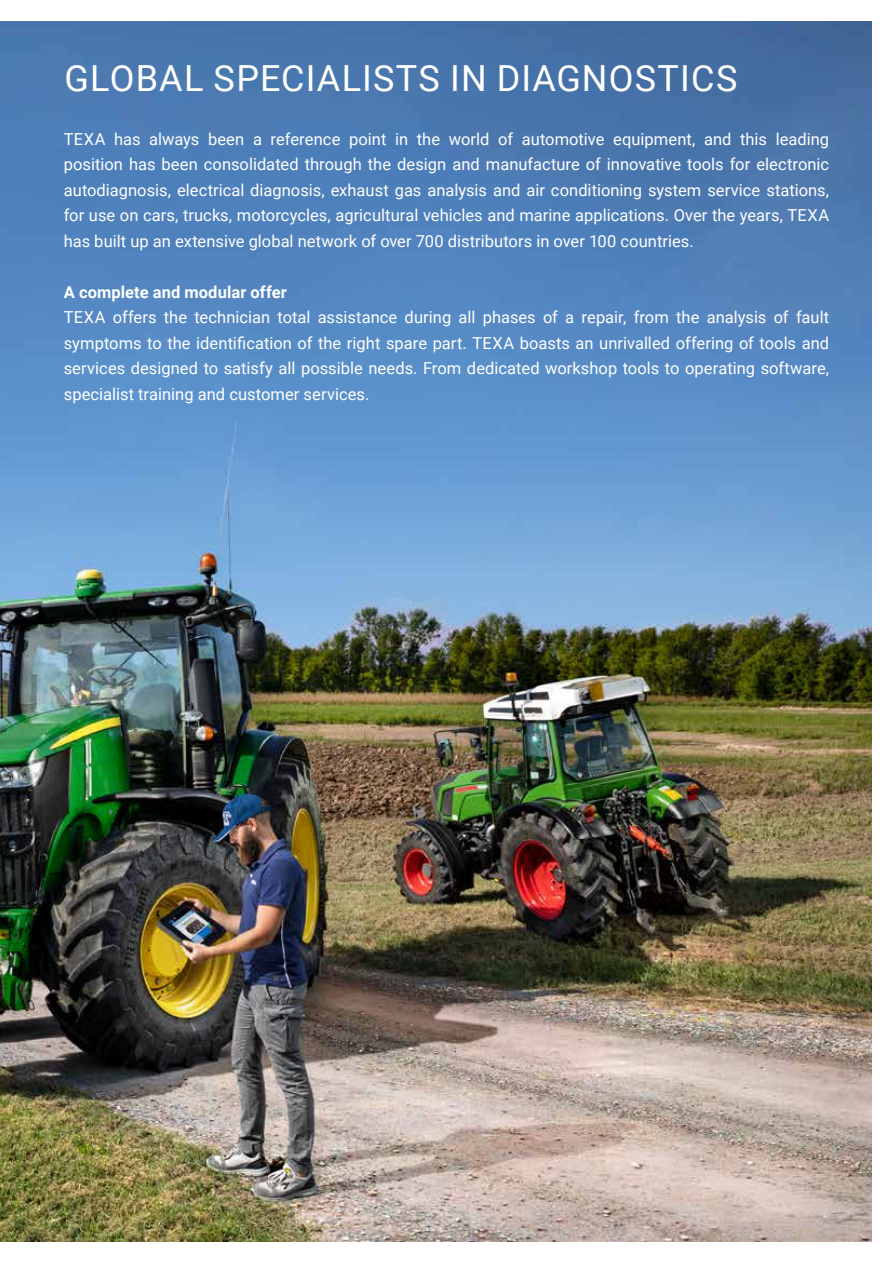
<style>
.page{position:relative;width:893px;height:1263px;background:#fff}
.page>*{position:absolute;margin:0;border:0;box-sizing:border-box;transform-origin:0 0}
.t1{font:36px "Roboto";letter-spacing:.03em;color:#fff}
.t2{font:16.5px/25.5px "Roboto";color:#fff;text-align:justify}
.t3{font:700 16.5px "Roboto";letter-spacing:.005em;color:#fff}
</style>
<div class="page">
<img style="left:0;top:21px;width:872px;height:1221px">
<h1 class="t1" style="left:64px;top:53px;width:675px">GLOBAL SPECIALISTS IN DIAGNOSTICS</h1>
<p class="t2" style="left:64px;top:126px;width:767px">TEXA has always been a reference point in the world of automotive equipment, and this leading position has been consolidated through the design and manufacture of innovative tools for electronic autodiagnosis, electrical diagnosis, exhaust gas analysis and air conditioning system service stations, for use on cars, trucks, motorcycles, agricultural vehicles and marine applications. Over the years, TEXA has built up an extensive global network of over 700 distributors in over 100 countries.</p>
<p class="t3" style="left:64px;top:280px;width:225px">A complete and modular offer</p>
<p class="t2" style="left:64px;top:304px;width:767px">TEXA offers the technician total assistance during all phases of a repair, from the analysis of fault symptoms to the identification of the right spare part. TEXA boasts an unrivalled offering of tools and services designed to satisfy all possible needs. From dedicated workshop tools to operating software, specialist training and customer services.</p>
</div>
